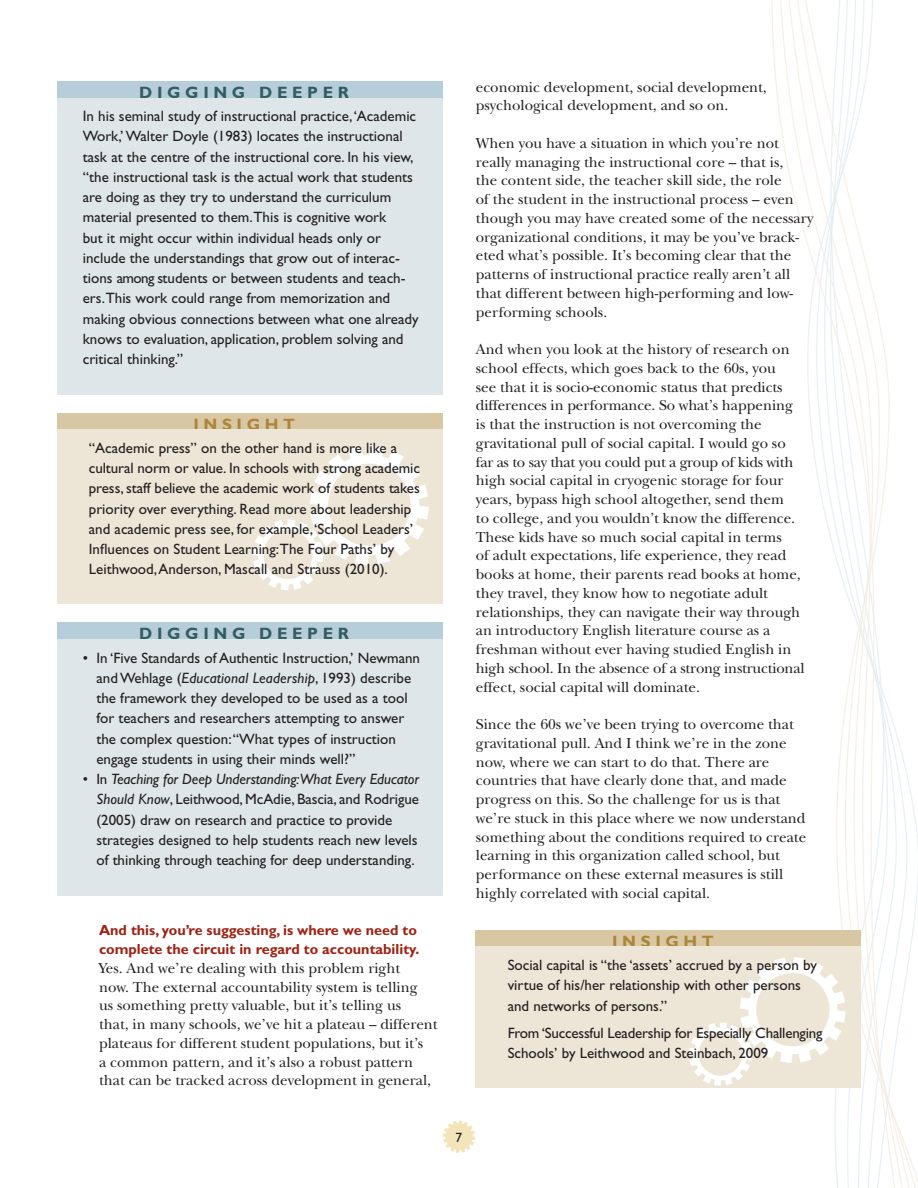
<style>
.page{position:relative;width:918px;height:1188px;background:#fff}
.page>*{position:absolute;margin:0;border:0;box-sizing:border-box;transform-origin:0 0}
.t1{font:700 16.5px "Gill Sans Std";letter-spacing:.28em;color:#335c64}
.t2{font:700 16.5px "Gill Sans Std";color:#ab863a}
.t3{font:15px/18.8px "New Baskerville";color:#231f20}
.t4{font:15px/20.2px "Gill Sans Std";color:#231f20}
.t5{font:700 14.7px/18.8px "Gill Sans Std";color:#9f2214}
.t6{font:13.5px "Gill Sans Std";color:#231f20}
.s1{font-style:italic}
</style>
<div class="page">
<svg style="left:443px;top:1121px;width:32px;height:32px"></svg>
<div style="left:57px;top:81px;width:385px;height:17px;background:#b6ceda"></div>
<div style="left:57px;top:98px;width:385px;height:297px;background:#dfe6ea"></div>
<div style="left:57px;top:413px;width:385px;height:17px;background:#d9c6a2"></div>
<div style="left:57px;top:429px;width:385px;height:175px;background:#ede6d7"></div>
<svg style="left:252px;top:446px;width:177px;height:144px"></svg>
<div style="left:57px;top:622px;width:385px;height:17px;background:#b6ceda"></div>
<div style="left:57px;top:639px;width:385px;height:257px;background:#dfe6ea"></div>
<div style="left:476px;top:930px;width:385px;height:17px;background:#d9c6a2"></div>
<div style="left:476px;top:947px;width:385px;height:141px;background:#ede6d7"></div>
<svg style="left:689px;top:0;width:229px;height:1188px"></svg>
<p class="t1" style="left:139px;top:83px;width:197px">Digging Dee per</p>
<p class="t4" style="left:83px;top:106px;width:337px">In his seminal study of instructional practice, ‘Academic Work,’ Walter Doyle (1983) locates the instructional task at the centre of the instructional core. In his view, “the instructional task is the actual work that students are doing as they try to understand the curriculum material presented to them.This is cognitive work<br>but it might occur within individual heads only or include the understandings that grow out of interac&shy;tions among students or between students and teach&shy;ers.This work could range from memorization and making obvious connections between what one already knows to evaluation, application, problem solving and critical thinking.”</p>
<p class="t2" style="left:193px;top:414px;width:103px">Insigh t</p>
<p class="t4" style="left:89px;top:438px;width:333px">“Academic press” on the other hand is more like a cultural norm or value. In schools with strong academic press, staff believe the academic work of students takes priority over everything. Read more about leadership and academic press see, for example, ‘School Leaders’ Influences on Student Learning:The Four Paths’ by Leithwood, Anderson, Mascall and Strauss (2010).</p>
<p class="t1" style="left:139px;top:624px;width:197px">Digging Dee per</p>
<p class="t4" style="left:96px;top:647px;width:325px;text-indent:-14px">• In ‘Five Standards of Authentic Instruction,’ Newmann and Wehlage (<span class="s1">Educational Leadership</span>, 1993) describe the framework they developed to be used as a tool for teachers and researchers attempting to answer the complex question: “What types of instruction engage students in using their minds well?”</p>
<p class="t4" style="left:96px;top:769px;width:324px;text-indent:-14px">• In <span class="s1">Teaching for Deep Understanding:What Every Educator Should Know</span>, Leithwood, McAdie, Bascia, and Rodrigue (2005) draw on research and practice to provide strategies designed to help students reach new levels of thinking through teaching for deep understanding.</p>
<p class="t5" style="left:99px;top:921px;width:322px">And this, you’re suggesting, is where we need to complete the circuit in regard to accountability.</p>
<p class="t3" style="left:99px;top:959px;width:340px">Yes. And we’re dealing with this problem right<br>now. The external accountability system is telling<br>us something pretty valuable, but it’s telling us<br>that, in many schools, we’ve hit a plateau – different plateaus for different student populations, but it’s<br>a common pattern, and it’s also a robust pattern that can be tracked across development in general,</p>
<p class="t3" style="left:476px;top:77px;width:292px">economic development, social development, psychological development, and so on.</p>
<p class="t3" style="left:476px;top:134px;width:339px">When you have a situation in which you’re not really managing the instructional core – that is,<br>the content side, the teacher skill side, the role<br>of the student in the instructional process – even though you may have created some of the necessary organizational conditions, it may be you’ve brack&shy;eted what’s possible. It’s becoming clear that the patterns of instructional practice really aren’t all that different between high-performing and low&shy;performing schools.</p>
<p class="t3" style="left:476px;top:340px;width:330px">And when you look at the history of research on school effects, which goes back to the 60s, you<br>see that it is socio-economic status that predicts differences in performance. So what’s happening is that the instruction is not overcoming the gravitational pull of social capital. I would go so far as to say that you could put a group of kids with high social capital in cryogenic storage for four years, bypass high school altogether, send them<br>to college, and you wouldn’t know the difference.<br>These kids have so much social capital in terms<br>of adult expectations, life experience, they read books at home, their parents read books at home, they travel, they know how to negotiate adult relationships, they can navigate their way through an introductory English literature course as a freshman without ever having studied English in high school. In the absence of a strong instructional effect, social capital will dominate.</p>
<p class="t3" style="left:476px;top:715px;width:332px">Since the 60s we’ve been trying to overcome that gravitational pull. And I think we’re in the zone now, where we can start to do that. There are countries that have clearly done that, and made progress on this. So the challenge for us is that we’re stuck in this place where we now understand something about the conditions required to create learning in this organization called school, but performance on these external measures is still highly correlated with social capital.</p>
<p class="t2" style="left:612px;top:932px;width:103px">Insigh t</p>
<p class="t4" style="left:508px;top:955px;width:311px">Social capital is “the ‘assets’ accrued by a person by virtue of his/her relationship with other persons and networks of persons.”</p>
<p class="t4" style="left:508px;top:1023px;width:316px">From ‘Successful Leadership for Especially Challenging<br>Schools’ by Leithwood and Steinbach, 2009</p>
<p class="t6" style="left:456px;top:1129px;width:8px">7</p>
</div>
